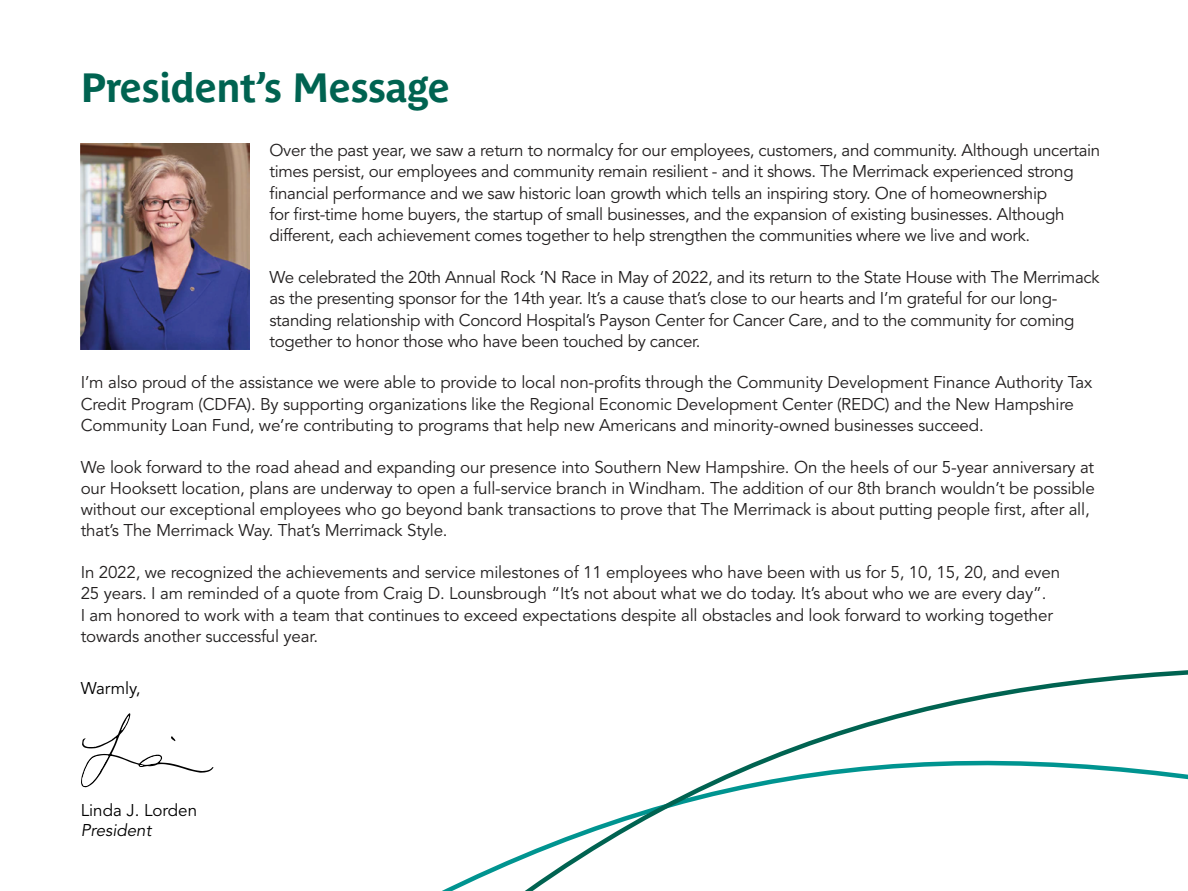
<style>
.page{position:relative;width:1188px;height:891px;background:#fff}
.page>*{position:absolute;margin:0;border:0;box-sizing:border-box;transform-origin:0 0}
.t1{font:700 40.5px "Parisine Plus Std";letter-spacing:-.02em;color:#006351}
.t2{font:16.95px/21.3px "Avenir LT Std";letter-spacing:-.01em;color:#221f1f}
.t3{font:16.95px "Avenir LT Std";color:#000}
.t4{font:italic 16.95px "Avenir LT Std";color:#000}
</style>
<div class="page">
<svg style="left:442px;top:670px;width:746px;height:221px"></svg>
<svg style="left:81px;top:713px;width:133px;height:74px"></svg>
<img style="left:81px;top:143px;width:168px;height:207px">
<h1 class="t1" style="left:81px;top:64px;width:371px">President’s Message</h1>
<p class="t2" style="left:269px;top:140px;width:832px">Over the past year, we saw a return to normalcy for our employees, customers, and community. Although uncertain times persist, our employees and community remain resilient - and it shows. The Merrimack experienced strong financial performance and we saw historic loan growth which tells an inspiring story. One of homeownership<br>for first-time home buyers, the startup of small businesses, and the expansion of existing businesses. Although different, each achievement comes together to help strengthen the communities where we live and work.</p>
<p class="t2" style="left:269px;top:267px;width:832px">We celebrated the 20th Annual Rock ‘N Race in May of 2022, and its return to the State House with The Merrimack as the presenting sponsor for the 14th year. It’s a cause that’s close to our hearts and I’m grateful for our long&shy;standing relationship with Concord Hospital’s Payson Center for Cancer Care, and to the community for coming together to honor those who have been touched by cancer.</p>
<p class="t2" style="left:81px;top:372px;width:1013px">I’m also proud of the assistance we were able to provide to local non-profits through the Community Development Finance Authority Tax<br>Credit Program (CDFA). By supporting organizations like the Regional Economic Development Center (REDC) and the New Hampshire<br>Community Loan Fund, we’re contributing to programs that help new Americans and minority-owned businesses succeed.</p>
<p class="t2" style="left:81px;top:457px;width:1016px">We look forward to the road ahead and expanding our presence into Southern New Hampshire. On the heels of our 5-year anniversary at our Hooksett location, plans are underway to open a full-service branch in Windham. The addition of our 8th branch wouldn’t be possible without our exceptional employees who go beyond bank transactions to prove that The Merrimack is about putting people first, after all, that’s The Merrimack Way. That’s Merrimack Style.</p>
<p class="t2" style="left:81px;top:562px;width:981px">In 2022, we recognized the achievements and service milestones of 11 employees who have been with us for 5, 10, 15, 20, and even 25 years. I am reminded of a quote from Craig D. Lounsbrough “It’s not about what we do today. It’s about who we are every day”.<br>I am honored to work with a team that continues to exceed expectations despite all obstacles and look forward to working together towards another successful year.</p>
<p class="t3" style="left:81px;top:679px;width:61px">Warmly,</p>
<p class="t3" style="left:81px;top:800px;width:118px">Linda J. Lorden</p>
<p class="t4" style="left:81px;top:821px;width:72px">President</p>
</div>
